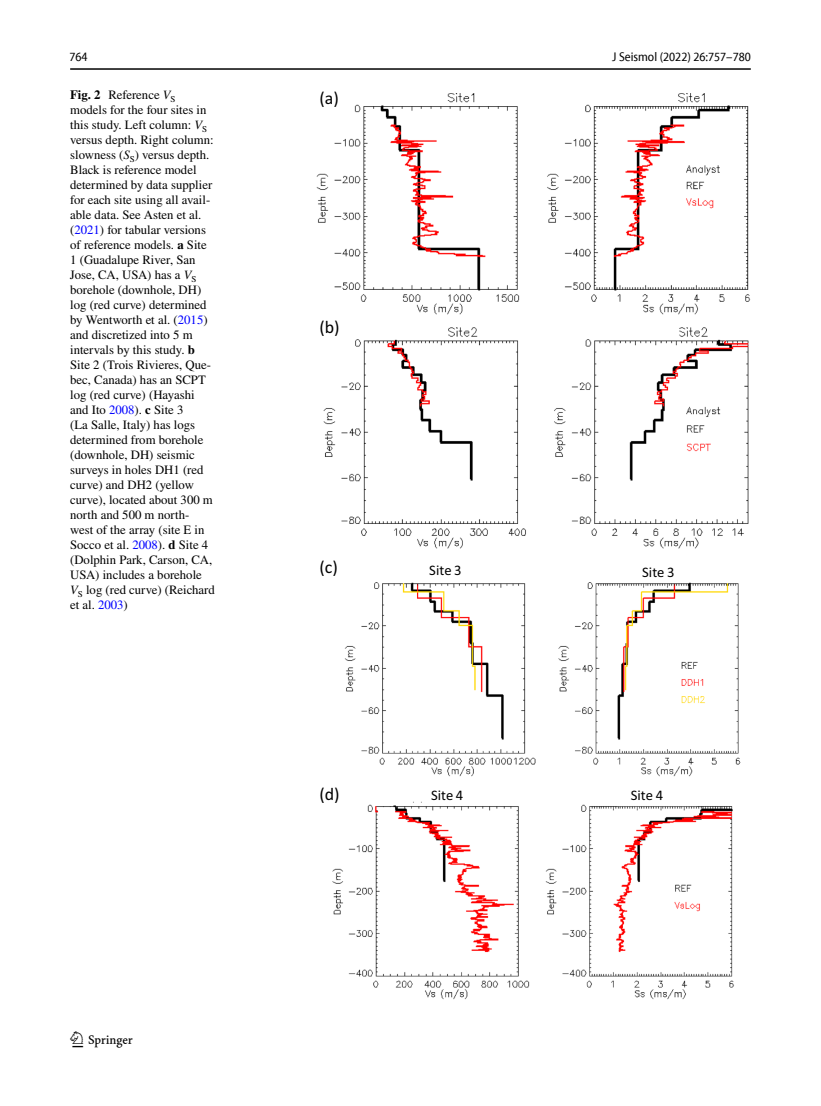
<style>
.page{position:relative;width:821px;height:1106px;background:#fff}
.page>*{position:absolute;margin:0;border:0;box-sizing:border-box;transform-origin:0 0}
.t1{font:22.5px "Springnew Regular 2";color:#000}
.t2{font:17.85px "Calibri 2";color:#000}
.t3{font:14.7px "Calibri 2";color:#000}
.t4{font:12.75px/15px "STIX";color:#000}
.t5{font:semi-condensed 12.75px "Myriad Pro Unic";color:#000}
.t6{font:12.75px "Myriad Pro Unic Semi Condensed 2";color:#000}
.s1{font-weight:700}
.s2{font-style:italic}
.s3{color:#00f}
</style>
<div class="page">
<hr style="left:70px;top:68px;width:680px;height:2px;background:#000">
<img style="left:316px;top:93px;width:434px;height:906px">
<p class="t6" style="left:69px;top:52px;width:20px">764</p>
<p class="t5" style="left:612px;top:52px;width:140px">J Seismol (2022) 26:757–780</p>
<p class="t4" style="left:70px;top:88px;width:146px"><span class="s1">Fig. 2</span> Reference <span class="s2">V</span><sub>S </sub>models for the four sites in this study. Left column: <span class="s2">V</span><sub>S </sub>versus depth. Right column: slowness (<span class="s2">S</span><sub>S</sub>) versus depth.<br>Black is reference model determined by data supplier for each site using all avail&shy;able data. See Asten et al. (<span class="s3">2021</span>) for tabular versions of reference models. <span class="s1">a</span> Site<br>1 (Guadalupe River, San<br>Jose, CA, USA) has a <span class="s2">V</span><sub>S </sub>borehole (downhole, DH) log (red curve) determined by Wentworth et al. (<span class="s3">2015</span>) and discretized into 5 m intervals by this study. <span class="s1">b<br></span>Site 2 (Trois Rivieres, Que&shy;bec, Canada) has an SCPT log (red curve) (Hayashi and Ito <span class="s3">2008</span>). <span class="s1">c</span> Site 3<br>(La Salle, Italy) has logs determined from borehole (downhole, DH) seismic surveys in holes DH1 (red curve) and DH2 (yellow curve), located about 300 m north and 500 m north&shy;west of the array (site E in<br>Socco et al. <span class="s3">2008</span>). <span class="s1">d</span> Site 4 (Dolphin Park, Carson, CA,<br>USA) includes a borehole<br><span class="s2">V</span><sub>S</sub> log (red curve) (Reichard et al. <span class="s3">2003</span>)</p>
<h1 class="t1" style="left:72px;top:1031px;width:62px">1 3</h1>
<h2 class="t2" style="left:319px;top:86px;width:21px">(a)</h2>
<h2 class="t2" style="left:319px;top:315px;width:22px">(b)</h2>
<h2 class="t2" style="left:319px;top:554px;width:20px">(c)</h2>
<h2 class="t2" style="left:319px;top:781px;width:22px">(d)</h2>
<p class="t3" style="left:429px;top:560px;width:34px">Site 3</p>
<p class="t3" style="left:642px;top:561px;width:34px">Site 3</p>
<p class="t3" style="left:431px;top:784px;width:34px">Site 4</p>
<p class="t3" style="left:631px;top:785px;width:34px">Site 4</p>
</div>
